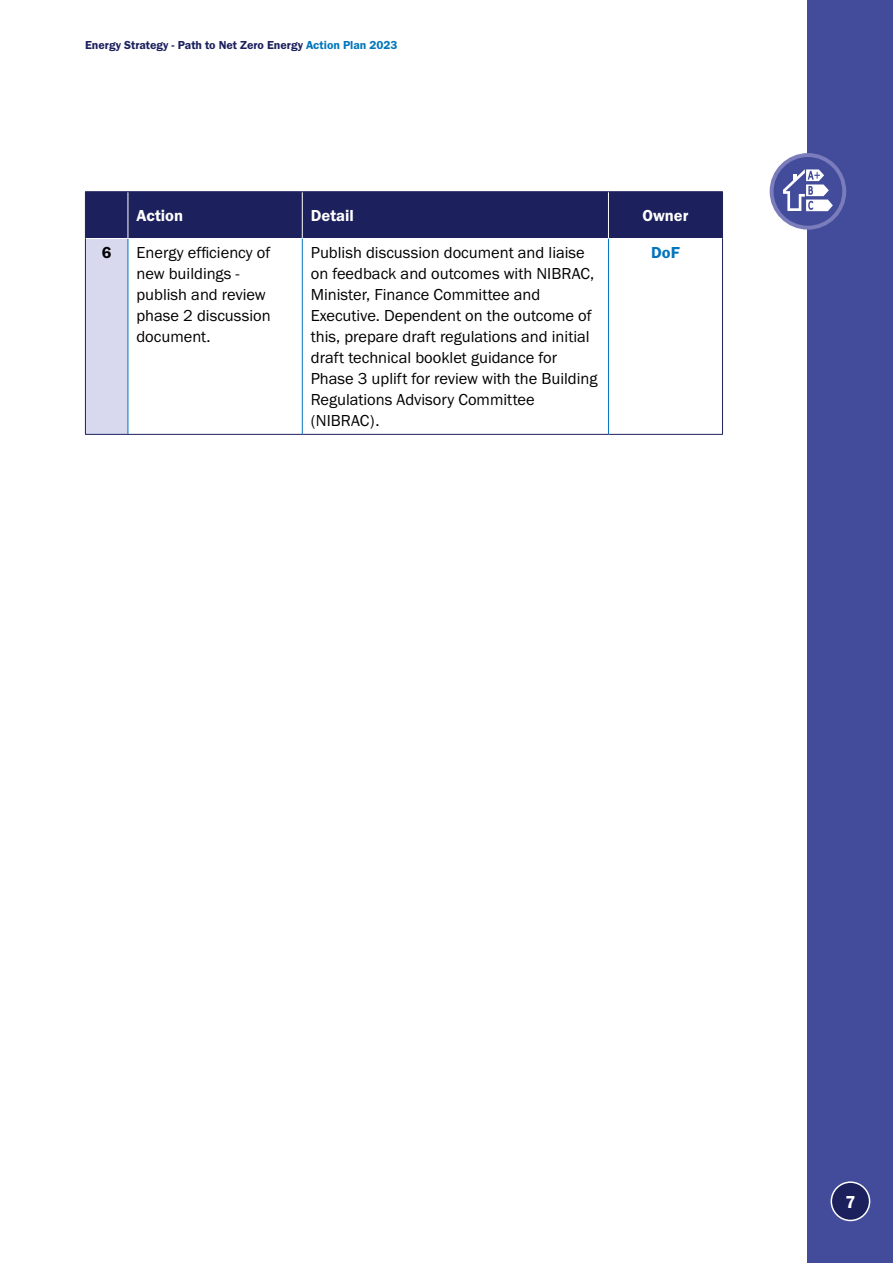
<style>
.page{position:relative;width:893px;height:1263px;background:#fff}
.page>*{position:absolute;margin:0;border:0;box-sizing:border-box;transform-origin:0 0}
.t1{font:18px "Franklin Gothic URW Dem";color:#fff;scale:.94 1}
.P_-_Body{font:16.5px/21px "Franklin Gothic URW Boo";color:#000}
.P_-_Body-2{font:16.5px "Franklin Gothic URW Dem";color:#fff}
.P_-_Body-3{font:16.5px "Franklin Gothic URW Dem";color:#0075bc}
.P_-_Body-4{font:16.5px "Franklin Gothic URW Dem";color:#000}
.t2{font:12px "Franklin Gothic URW Dem";color:#1c205c}
.s1{color:#0075bc}
</style>
<div class="page">
<div style="left:808px;top:0;width:85px;height:1263px;background:#424c9b"></div>
<div style="left:831px;top:1182px;width:39px;height:38px;background:#1c205c;border-radius:50%"></div>
<div style="left:831px;top:1181px;width:39px;height:40px;border:2px solid #fff;border-radius:50%"></div>
<svg style="left:772px;top:155px;width:72px;height:73px"></svg>
<div style="left:770px;top:153px;width:76px;height:77px;border:4px solid #7b7cbb;border-radius:50%"></div>
<svg style="left:783px;top:169px;width:50px;height:42px"></svg>
<div style="left:86px;top:192px;width:636px;height:46px;background:#1c205c"></div>
<div style="left:85px;top:238px;width:43px;height:196px;background:#d8d8ee"></div>
<hr style="left:128px;top:192px;width:1px;height:46px;background:#fff">
<hr style="left:302px;top:192px;width:1px;height:46px;background:#fff">
<hr style="left:608px;top:192px;width:1px;height:46px;background:#fff">
<hr style="left:86px;top:238px;width:42px;height:1px;background:#fff">
<hr style="left:128px;top:239px;width:1px;height:195px;background:#0075bc">
<hr style="left:302px;top:239px;width:1px;height:195px;background:#0075bc">
<hr style="left:608px;top:239px;width:1px;height:195px;background:#0075bc">
<hr style="left:85px;top:191px;width:43px;height:1px;background:#1c205c">
<hr style="left:85px;top:192px;width:1px;height:46px;background:#1c205c">
<hr style="left:128px;top:191px;width:174px;height:1px;background:#1c205c">
<hr style="left:302px;top:191px;width:306px;height:1px;background:#1c205c">
<hr style="left:608px;top:191px;width:115px;height:1px;background:#1c205c">
<hr style="left:722px;top:192px;width:1px;height:46px;background:#1c205c">
<hr style="left:85px;top:238px;width:1px;height:196px;background:#1c205c">
<hr style="left:722px;top:238px;width:1px;height:196px;background:#1c205c">
<hr style="left:85px;top:434px;width:43px;height:1px;background:#1c205c">
<hr style="left:128px;top:434px;width:174px;height:1px;background:#1c205c">
<hr style="left:302px;top:434px;width:306px;height:1px;background:#1c205c">
<hr style="left:608px;top:434px;width:115px;height:1px;background:#1c205c">
<p class="t2" style="left:85px;top:38px;width:314px">Energy Strategy - Path to Net Zero Energy <span class="s1">Action Plan 2023</span></p>
<p class="P_-_Body-2" style="left:136px;top:205px;width:48px">Action</p>
<p class="P_-_Body-2" style="left:311px;top:205px;width:45px">Detail</p>
<p class="P_-_Body-2" style="left:642px;top:205px;width:48px">Owner</p>
<p class="P_-_Body-4" style="left:102px;top:242px;width:11px">6</p>
<p class="P_-_Body" style="left:136px;top:242px;width:136px">Energy efficiency of new buildings - publish and review phase 2 discussion document.</p>
<p class="P_-_Body" style="left:311px;top:242px;width:288px">Publish discussion document and liaise on feedback and outcomes with NIBRAC, Minister, Finance Committee and Executive. Dependent on the outcome of this, prepare draft regulations and initial draft technical booklet guidance for Phase 3 uplift for review with the Building Regulations Advisory Committee (NIBRAC).</p>
<p class="P_-_Body-3" style="left:651px;top:242px;width:30px">DoF</p>
<p class="t1" style="left:845px;top:1191px;width:12px">7</p>
</div>
